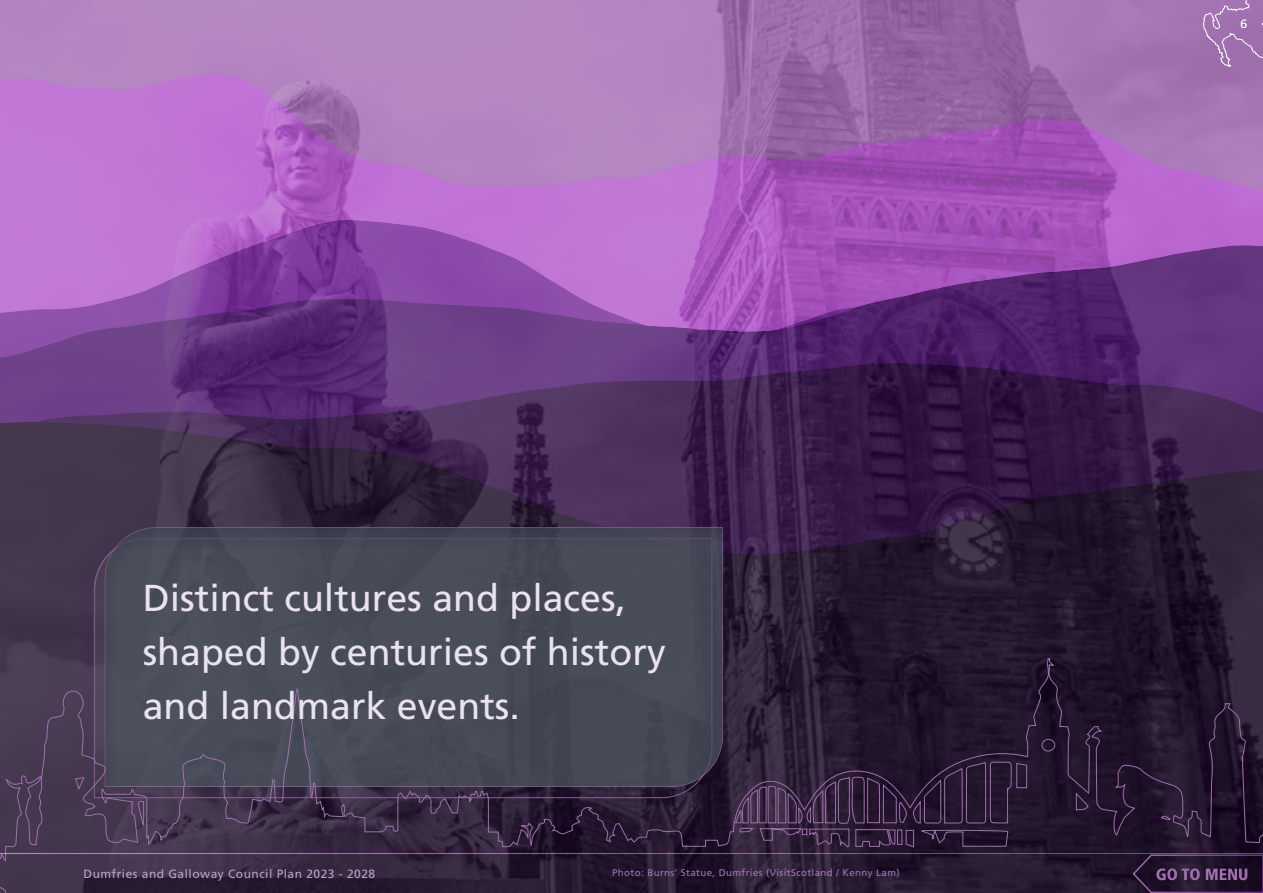
<style>
.page{position:relative;width:1263px;height:893px;background:#fff}
.page>*{position:absolute;margin:0;border:0;box-sizing:border-box;transform-origin:0 0}
.Vision_Quote{font:37.5px/54px "Frutiger";color:#eae2f1}
.Footer_Text_Light{font:12px "Frutiger";letter-spacing:.04em;color:#bfa2cd}
.t1{font:300 12px "Frutiger";color:#fff}
.Footer_Text_Light-2{font:9.75px "Frutiger";letter-spacing:.04em;color:#a275b6}
</style>
<div class="page">
<img style="left:0;top:0;width:1263px;height:627px">
<div style="left:92px;top:517px;width:643px;height:271px;background:#4b555e;opacity:.2"></div>
<svg style="left:0;top:627px;width:1263px;height:266px;background:#372e43"></svg>
<hr style="left:0;top:853px;width:1263px;height:1px;background:#fff">
<svg style="left:1114px;top:759px;width:149px;height:134px;background:#271732"></svg>
<svg style="left:1203px;top:0;width:60px;height:67px;background:#a679b3"></svg>
<p class="Vision_Quote" style="left:143px;top:570px;width:525px">Distinct cultures and places, shaped by centuries of history and landmark events.</p>
<p class="Footer_Text_Light" style="left:84px;top:866px;width:293px">Dumfries and Galloway Council Plan 2023 - 2028</p>
<p class="Footer_Text_Light-2" style="left:612px;top:867px;width:289px">Photo: Burns’ Statue, Dumfries (VisitScotland / Kenny Lam)</p>
<p class="t1" style="left:1240px;top:17px;width:8px">6</p>
</div>
